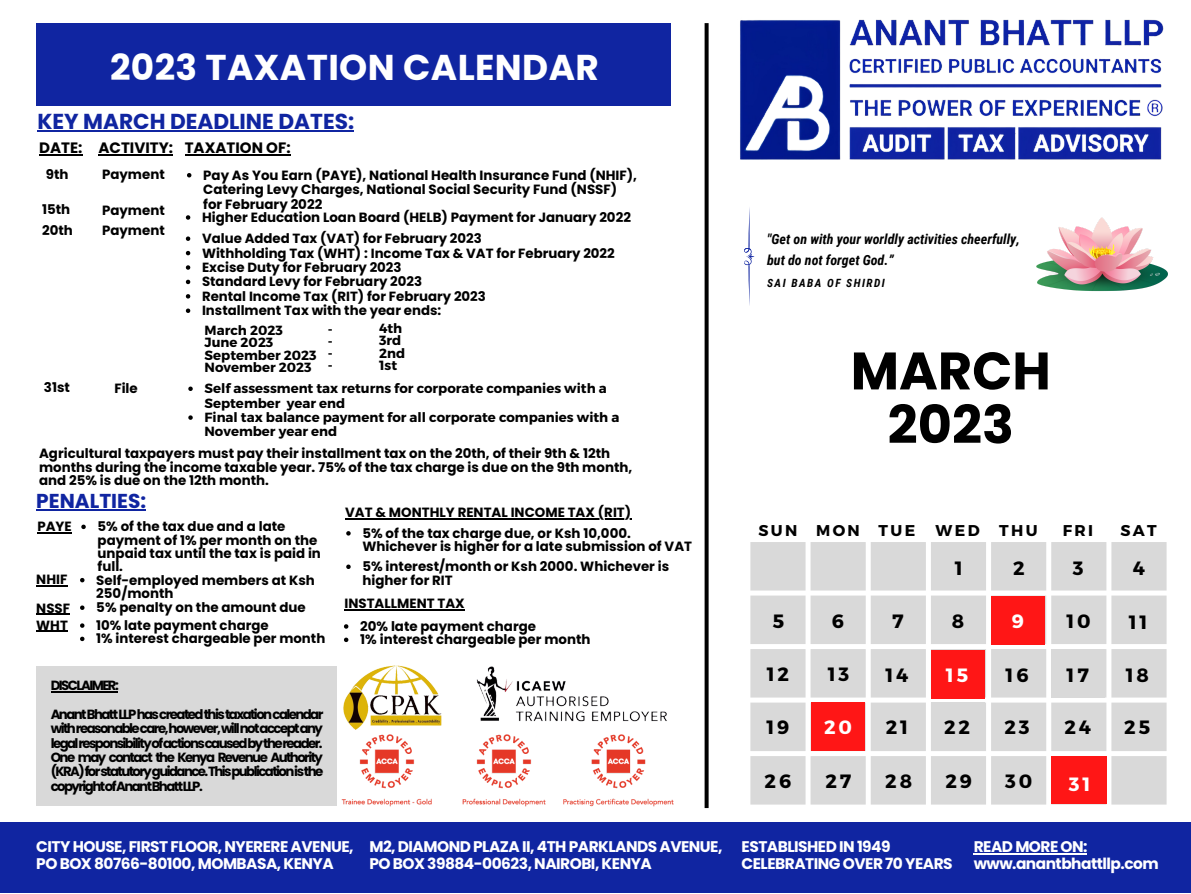
<style>
.page{position:relative;width:1191px;height:894px;background:#fff}
.page>*{position:absolute;margin:0;border:0;box-sizing:border-box;transform-origin:0 0}
.t1{font:700 52.68px/53.9px "Poppins";color:#000;text-align:center}
.t2{font:700 35.88px "Poppins";letter-spacing:.01em;color:#fff}
.t3{font:700 21.7px "Poppins";color:#1025a1}
.t4{font:700 20.12px "Poppins";color:#1025a1}
.t5{font:700 19.25px "Montserrat";letter-spacing:.15em;color:#000}
.t6{font:700 19.25px "Montserrat";color:#fff}
.t7{font:700 15.58px "Montserrat";letter-spacing:.15em;color:#000}
.t8{font:700 15.4px/16.6px "Poppins";letter-spacing:-.035em;color:#fff}
.t9{font:700 15.05px "Poppins";color:#000}
.t10{font:italic 700 14px/20.5px "Roboto Condensed";color:#000}
.t11{font:700 13.3px/14.3px "Poppins";color:#000}
.t12{font:700 13.3px/12.2px "Montserrat";color:#000}
.t13{font:700 13.3px/28.9px "Poppins";letter-spacing:-.12em;color:#000}
.t14{font:italic 700 11.38px "Roboto Condensed";letter-spacing:.13em;color:#000}
</style>
<div class="page">
<img style="left:1036px;top:217px;width:132px;height:74px">
<svg style="left:744px;top:208px;width:10px;height:97px"></svg>
<svg style="left:187px;top:173px;width:4px;height:4px"></svg>
<svg style="left:186px;top:215px;width:4px;height:5px"></svg>
<svg style="left:186px;top:236px;width:4px;height:5px"></svg>
<svg style="left:186px;top:251px;width:4px;height:4px"></svg>
<svg style="left:186px;top:265px;width:4px;height:5px"></svg>
<svg style="left:186px;top:280px;width:4px;height:4px"></svg>
<svg style="left:186px;top:294px;width:4px;height:5px"></svg>
<svg style="left:186px;top:308px;width:4px;height:5px"></svg>
<svg style="left:188px;top:386px;width:5px;height:5px"></svg>
<svg style="left:188px;top:415px;width:5px;height:5px"></svg>
<hr style="left:36px;top:509px;width:110px;height:1px;background:#1025a1">
<hr style="left:37px;top:532px;width:35px;height:1px;background:#000">
<hr style="left:36px;top:585px;width:31px;height:1px;background:#000">
<hr style="left:36px;top:614px;width:34px;height:1px;background:#000">
<svg style="left:81px;top:525px;width:5px;height:4px"></svg>
<svg style="left:80px;top:578px;width:4px;height:4px"></svg>
<svg style="left:80px;top:605px;width:4px;height:5px"></svg>
<hr style="left:36px;top:631px;width:32px;height:1px;background:#000">
<svg style="left:80px;top:623px;width:4px;height:5px"></svg>
<svg style="left:80px;top:637px;width:4px;height:4px"></svg>
<hr style="left:345px;top:518px;width:286px;height:1px;background:#000">
<svg style="left:346px;top:531px;width:5px;height:4px"></svg>
<svg style="left:346px;top:564px;width:5px;height:5px"></svg>
<hr style="left:344px;top:609px;width:121px;height:1px;background:#000">
<svg style="left:344px;top:624px;width:4px;height:5px"></svg>
<svg style="left:344px;top:637px;width:4px;height:5px"></svg>
<img style="left:343px;top:665px;width:99px;height:65px">
<img style="left:476px;top:666px;width:191px;height:56px">
<img style="left:462px;top:734px;width:84px;height:73px">
<img style="left:341px;top:734px;width:91px;height:73px">
<img style="left:563px;top:734px;width:111px;height:73px">
<svg style="left:750px;top:542px;width:416px;height:262px"></svg>
<div style="left:931px;top:702px;width:54px;height:49px;background:#d9d9d9"></div>
<div style="left:991px;top:596px;width:53px;height:48px;background:#ff1616"></div>
<div style="left:1050px;top:756px;width:56px;height:47px;background:#ff1616"></div>
<div style="left:1050px;top:649px;width:54px;height:49px;background:#d9d9d9"></div>
<div style="left:930px;top:650px;width:54px;height:49px;background:#ff1616"></div>
<div style="left:811px;top:702px;width:54px;height:49px;background:#ff1616"></div>
<svg style="left:704px;top:23px;width:4px;height:785px;background:#262626"></svg>
<div style="left:36px;top:23px;width:634px;height:83px;background:#1025a1"></div>
<img style="left:740px;top:19px;width:424px;height:141px">
<hr style="left:39px;top:155px;width:43px;height:1px;background:#000">
<hr style="left:98px;top:155px;width:75px;height:1px;background:#000">
<hr style="left:185px;top:155px;width:106px;height:1px;background:#000">
<hr style="left:37px;top:130px;width:317px;height:2px;background:#1025a1">
<div style="left:36px;top:666px;width:301px;height:140px;background:#d9d9d9"></div>
<hr style="left:51px;top:691px;width:66px;height:1px;background:#000">
<div style="left:0;top:822px;width:1190px;height:71px;background:#1025a1"></div>
<hr style="left:973px;top:853px;width:114px;height:2px;background:#fff">
<h2 class="t2" style="left:110px;top:42px;width:490px">2023 TAXATION CALENDAR</h2>
<h3 class="t3" style="left:37px;top:106px;width:318px">KEY MARCH DEADLINE DATES:</h3>
<p class="t9" style="left:39px;top:138px;width:253px">DATE: ACTIVITY: TAXATION OF:</p>
<p class="t11" style="left:46px;top:167px;width:24px">9th</p>
<p class="t11" style="left:102px;top:167px;width:64px">Payment</p>
<p class="t11" style="left:42px;top:202px;width:30px">15th</p>
<p class="t11" style="left:102px;top:203px;width:64px">Payment</p>
<p class="t11" style="left:42px;top:223px;width:32px">20th</p>
<p class="t11" style="left:102px;top:223px;width:64px">Payment</p>
<p class="t11" style="left:203px;top:168px;width:435px">Pay As You Earn (PAYE), National Health Insurance Fund (NHIF),<br>Catering Levy Charges, National Social Security Fund (NSSF) for February 2022</p>
<p class="t11" style="left:202px;top:207px;width:430px;line-height:21.2px">Higher Education Loan Board (HELB) Payment for January 2022<br>Value Added Tax (VAT) for February 2023</p>
<p class="t11" style="left:202px;top:246px;width:414px">Withholding Tax (WHT) : Income Tax &amp; VAT for February 2022<br>Excise Duty for February 2023<br>Standard Levy for February 2023<br>Rental Income Tax (RIT) for February 2023<br>Installment Tax with the year ends:</p>
<p class="t12" style="left:205px;top:324px;width:113px">March 2023<br>June 2023<br>September 2023<br>November 2023</p>
<p class="t12" style="left:328px;top:322px;width:6px;text-align:justify">- - - -</p>
<p class="t12" style="left:379px;top:322px;width:28px">4th<br>3rd<br>2nd<br>1st</p>
<p class="t11" style="left:44px;top:380px;width:28px">31st</p>
<p class="t11" style="left:114px;top:381px;width:25px">File</p>
<p class="t12" style="left:204px;top:381px;width:416px;line-height:14.3px">Self assessment tax returns for corporate companies with a September year end<br>Final tax balance payment for all corporate companies with a November year end</p>
<p class="t11" style="left:39px;top:447px;width:594px;line-height:13.3px">Agricultural taxpayers must pay their installment tax on the 20th, of their 9th &amp; 12th months during the income taxable year. 75% of the tax charge is due on the 9th month, and 25% is due on the 12th month.</p>
<h3 class="t4" style="left:36px;top:486px;width:111px">PENALTIES:</h3>
<p class="t11" style="left:37px;top:519px;width:36px">PAYE</p>
<p class="t11" style="left:96px;top:520px;width:226px;line-height:13.5px">5% of the tax due and a late payment of 1% per month on the unpaid tax until the tax is paid in full.<br>Self-employed members at Ksh<br>250/month<br>5% penalty on the amount due</p>
<p class="t11" style="left:36px;top:565px;width:35px;line-height:28.5px">NHIF<br>NSSF</p>
<p class="t11" style="left:36px;top:618px;width:33px">WHT</p>
<p class="t11" style="left:96px;top:619px;width:230px;line-height:13.3px">10% late payment charge<br>1% interest chargeable per month</p>
<p class="t13" style="left:51px;top:671px;width:274px">DISCLAIMER:<br>AnantBhattLLPhascreatedthistaxationcalendar</p>
<p class="t11" style="left:51px;top:721px;width:274px;text-align:justify">withreasonablecare,however,willnotacceptany legalresponsibilityofactionscausedbythereader.<br>One may contact the Kenya Revenue Authority (KRA)forstatutoryguidance.Thispublicationisthe copyrightofAnantBhattLLP.</p>
<p class="t11" style="left:345px;top:502px;width:287px;line-height:20.7px;text-align:right">VAT &amp; MONTHLY RENTAL INCOME TAX (RIT)<br>5% of the tax charge due, or Ksh 10,000.</p>
<p class="t11" style="left:362px;top:536px;width:331px;line-height:20.1px">Whichever is higher for a late submission of VAT<br>5% interest/month or Ksh 2000. Whichever is</p>
<p class="t11" style="left:362px;top:573px;width:92px">higher for RIT</p>
<p class="t11" style="left:344px;top:596px;width:122px">INSTALLMENT TAX</p>
<p class="t11" style="left:360px;top:619px;width:177px">20% late payment charge</p>
<p class="t11" style="left:360px;top:632px;width:232px">1% interest chargeable per month</p>
<p class="t10" style="left:767px;top:229px;width:254px">"Get on with your worldly activities cheerfully, but do not forget God.”</p>
<p class="t14" style="left:767px;top:276px;width:119px">SAI BABA OF SHIRDI</p>
<h1 class="t1" style="left:850px;top:344px;width:202px">MARCH<br>2023</h1>
<p class="t7" style="left:758px;top:520px;width:158px">SUN MON TUE</p>
<p class="t7" style="left:935px;top:520px;width:103px">WED THU</p>
<p class="t7" style="left:1062px;top:520px;width:32px">FRI</p>
<p class="t7" style="left:1120px;top:520px;width:38px">SAT</p>
<h3 class="t5" style="left:772px;top:608px;width:13px">5</h3>
<h3 class="t5" style="left:832px;top:608px;width:14px">6</h3>
<h3 class="t5" style="left:892px;top:608px;width:13px">7</h3>
<h3 class="t5" style="left:954px;top:555px;width:9px">1</h3>
<h3 class="t5" style="left:951px;top:608px;width:14px">8</h3>
<h3 class="t5" style="left:1013px;top:555px;width:13px">2</h3>
<h3 class="t6" style="left:1011px;top:608px;width:14px">9</h3>
<h3 class="t5" style="left:1072px;top:555px;width:12px">3</h3>
<h3 class="t5" style="left:1066px;top:608px;width:26px">10</h3>
<h3 class="t5" style="left:1132px;top:555px;width:14px">4</h3>
<h3 class="t5" style="left:1128px;top:609px;width:20px">11</h3>
<h3 class="t5" style="left:766px;top:661px;width:24px">12</h3>
<h3 class="t5" style="left:1066px;top:662px;width:24px">17</h3>
<h3 class="t5" style="left:827px;top:662px;width:23px">13</h3>
<h3 class="t6" style="left:824px;top:714px;width:29px">20</h3>
<h3 class="t5" style="left:1005px;top:662px;width:24px">16</h3>
<h3 class="t5" style="left:1004px;top:714px;width:27px">23</h3>
<h3 class="t5" style="left:885px;top:662px;width:24px">14</h3>
<h3 class="t5" style="left:885px;top:714px;width:24px">21</h3>
<h3 class="t6" style="left:945px;top:662px;width:24px">15</h3>
<h3 class="t5" style="left:944px;top:714px;width:27px">22</h3>
<h3 class="t5" style="left:766px;top:714px;width:24px">19</h3>
<h3 class="t5" style="left:1064px;top:714px;width:28px">24</h3>
<h3 class="t5" style="left:1125px;top:662px;width:25px">18</h3>
<h3 class="t5" style="left:1124px;top:714px;width:27px">25</h3>
<h3 class="t5" style="left:764px;top:769px;width:28px">26</h3>
<h3 class="t5" style="left:825px;top:769px;width:27px">27</h3>
<h3 class="t5" style="left:885px;top:769px;width:28px">28</h3>
<h3 class="t5" style="left:945px;top:769px;width:28px">29</h3>
<h3 class="t5" style="left:1005px;top:769px;width:29px">30</h3>
<h3 class="t6" style="left:1068px;top:772px;width:23px">31</h3>
<p class="t8" style="left:36px;top:838px;width:319px">CITY HOUSE, FIRST FLOOR, NYERERE AVENUE,<br>PO BOX 80766-80100, MOMBASA, KENYA</p>
<p class="t8" style="left:741px;top:838px;width:212px">ESTABLISHED IN 1949<br>CELEBRATING OVER 70 YEARS</p>
<p class="t8" style="left:973px;top:838px;width:186px">READ MORE ON: www.anantbhattllp.com</p>
<p class="t8" style="left:453px;top:838px;width:212px;text-indent:22px">ESTABLISHED IN 1949<br>CELEBRATING OVER 70 YEARS</p>
<p class="t8" style="left:369px;top:838px;width:354px">M2, DIAMOND PLAZA II, 4TH PARKLANDS AVENUE,<br>PO BOX 39884-00623, NAIROBI, KENYA</p>
<p class="t8" style="left:754px;top:838px;width:142px;text-align:center">II HAVE FA TH II<br>II HAVE PATIENCE II</p>
<p class="t8" style="left:976px;top:855px;width:186px">www.anantbhatt lp.com</p>
<p class="t8" style="left:200px;top:855px;width:137px">MOMBASA, KENYA</p>
</div>
